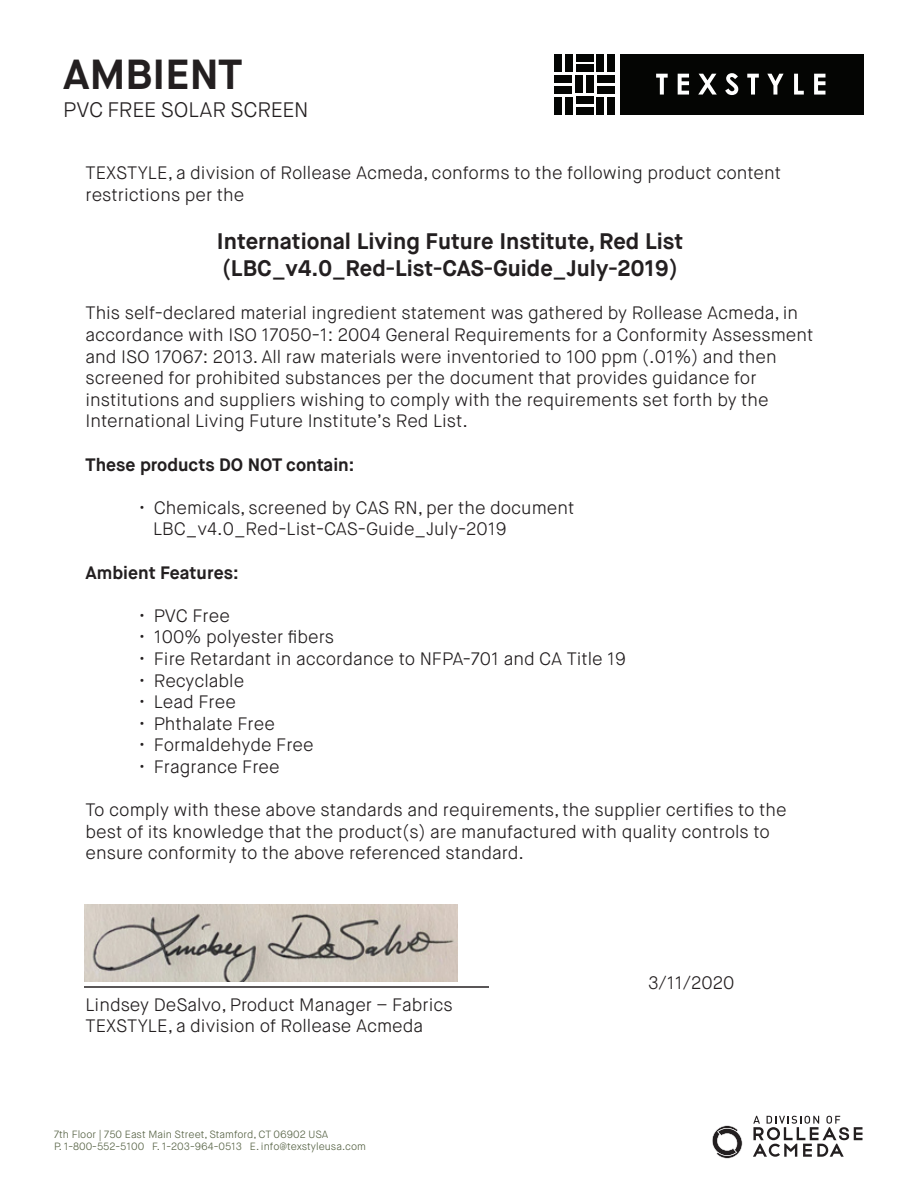
<style>
.page{position:relative;width:918px;height:1188px;background:#fff}
.page>*{position:absolute;margin:0;border:0;box-sizing:border-box;transform-origin:0 0}
.ACM_Headline{font:700 42px "Maison Neue";color:#231f20}
.t1{font:700 22.5px "Maison Neue";color:#231f20}
.ACM_Sub_headline{font:300 21px "Maison Neue";letter-spacing:-.005em;color:#231f20}
.t2{font:300 18px/21.6px "Maison Neue";color:#231f20}
.t3{font:700 18px "Maison Neue";color:#231f20}
.t4{font:300 10.5px "Maison Neue";color:#566244}
</style>
<div class="page">
<div style="left:621px;top:54px;width:243px;height:60px;background:#040503"></div>
<svg style="left:656px;top:74px;width:12px;height:21px"></svg>
<svg style="left:678px;top:74px;width:11px;height:21px"></svg>
<svg style="left:698px;top:74px;width:19px;height:21px"></svg>
<svg style="left:725px;top:73px;width:13px;height:22px"></svg>
<svg style="left:747px;top:74px;width:12px;height:21px"></svg>
<svg style="left:767px;top:74px;width:17px;height:21px"></svg>
<svg style="left:794px;top:74px;width:10px;height:21px"></svg>
<svg style="left:814px;top:74px;width:11px;height:21px"></svg>
<div style="left:576px;top:107px;width:17px;height:7px;background:#040503"></div>
<div style="left:576px;top:97px;width:17px;height:7px;background:#040503"></div>
<div style="left:576px;top:65px;width:17px;height:7px;background:#040503"></div>
<div style="left:576px;top:54px;width:17px;height:7px;background:#040503"></div>
<div style="left:597px;top:86px;width:18px;height:7px;background:#040503"></div>
<div style="left:597px;top:75px;width:18px;height:8px;background:#040503"></div>
<div style="left:554px;top:86px;width:18px;height:7px;background:#040503"></div>
<div style="left:554px;top:75px;width:18px;height:8px;background:#040503"></div>
<div style="left:554px;top:54px;width:7px;height:18px;background:#040503"></div>
<div style="left:565px;top:54px;width:7px;height:18px;background:#040503"></div>
<div style="left:554px;top:97px;width:7px;height:17px;background:#040503"></div>
<div style="left:565px;top:97px;width:7px;height:17px;background:#040503"></div>
<div style="left:597px;top:54px;width:7px;height:18px;background:#040503"></div>
<div style="left:608px;top:54px;width:7px;height:18px;background:#040503"></div>
<div style="left:597px;top:97px;width:7px;height:17px;background:#040503"></div>
<div style="left:608px;top:97px;width:7px;height:17px;background:#040503"></div>
<div style="left:576px;top:75px;width:7px;height:18px;background:#040503"></div>
<div style="left:586px;top:75px;width:7px;height:18px;background:#040503"></div>
<svg style="left:753px;top:1116px;width:109px;height:41px"></svg>
<svg style="left:712px;top:1125px;width:30px;height:34px"></svg>
<hr style="left:84px;top:986px;width:405px;height:2px;background:#231f20">
<img style="left:84px;top:904px;width:374px;height:77px">
<p class="ACM_Headline" style="left:63px;top:47px;width:181px">AMBIENT</p>
<p class="ACM_Sub_headline" style="left:63px;top:96px;width:247px">PVC FREE SOLAR SCREEN</p>
<p class="t2" style="left:86px;top:162px;width:697px">TEXSTYLE, a division of Rollease Acmeda, conforms to the following product content restrictions per the</p>
<p class="t1" style="left:217px;top:227px;width:468px">International Living Future Institute, Red List</p>
<p class="t1" style="left:223px;top:254px;width:456px">(LBC_v4.0_Red-List-CAS-Guide_July-2019)</p>
<p class="t2" style="left:86px;top:302px;width:730px">This self-declared material ingredient statement was gathered by Rollease Acmeda, in accordance with ISO 17050-1: 2004 General Requirements for a Conformity Assessment and ISO 17067: 2013. All raw materials were inventoried to 100 ppm (.01%) and then screened for prohibited substances per the document that provides guidance for</p>
<p class="t2" style="left:86px;top:389px;width:685px">institutions and suppliers wishing to comply with the requirements set forth by the</p>
<p class="t2" style="left:86px;top:410px;width:384px">International Living Future Institute’s Red List.</p>
<p class="t3" style="left:86px;top:453px;width:270px">These products DO NOT contain:</p>
<p class="t2" style="left:140px;top:497px;width:436px">• Chemicals, screened by CAS RN, per the document</p>
<p class="t2" style="left:153px;top:518px;width:355px">LBC_v4.0_Red-List-CAS-Guide_July-2019</p>
<p class="t3" style="left:86px;top:561px;width:155px">Ambient Features:</p>
<p class="t2" style="left:140px;top:605px;width:92px">• PVC Free</p>
<p class="t2" style="left:140px;top:626px;width:196px">• 100% polyester fibers</p>
<p class="t2" style="left:140px;top:648px;width:488px">• Fire Retardant in accordance to NFPA-701 and CA Title 19</p>
<p class="t2" style="left:140px;top:670px;width:106px">• Recyclable</p>
<p class="t2" style="left:140px;top:691px;width:98px">• Lead Free</p>
<p class="t2" style="left:140px;top:713px;width:137px">• Phthalate Free</p>
<p class="t2" style="left:140px;top:734px;width:176px">• Formaldehyde Free</p>
<p class="t2" style="left:140px;top:756px;width:142px">• Fragrance Free</p>
<p class="t2" style="left:86px;top:799px;width:703px">To comply with these above standards and requirements, the supplier certifies to the best of its knowledge that the product(s) are manufactured with quality controls to</p>
<p class="t2" style="left:86px;top:842px;width:440px">ensure conformity to the above referenced standard.</p>
<p class="t2" style="left:86px;top:994px;width:369px">Lindsey DeSalvo, Product Manager – Fabrics</p>
<p class="t2" style="left:86px;top:1015px;width:339px">TEXSTYLE, a division of Rollease Acmeda</p>
<p class="t4" style="left:54px;top:1127px;width:276px">7th Floor | 750 East Main Street, Stamford, CT 06902 USA</p>
<p class="t4" style="left:54px;top:1140px;width:314px">P. 1-800-552-5100 F. 1-203-964-0513 E. info@texstyleusa.com</p>
<p class="t2" style="left:648px;top:972px;width:88px">3/11/2020</p>
</div>
